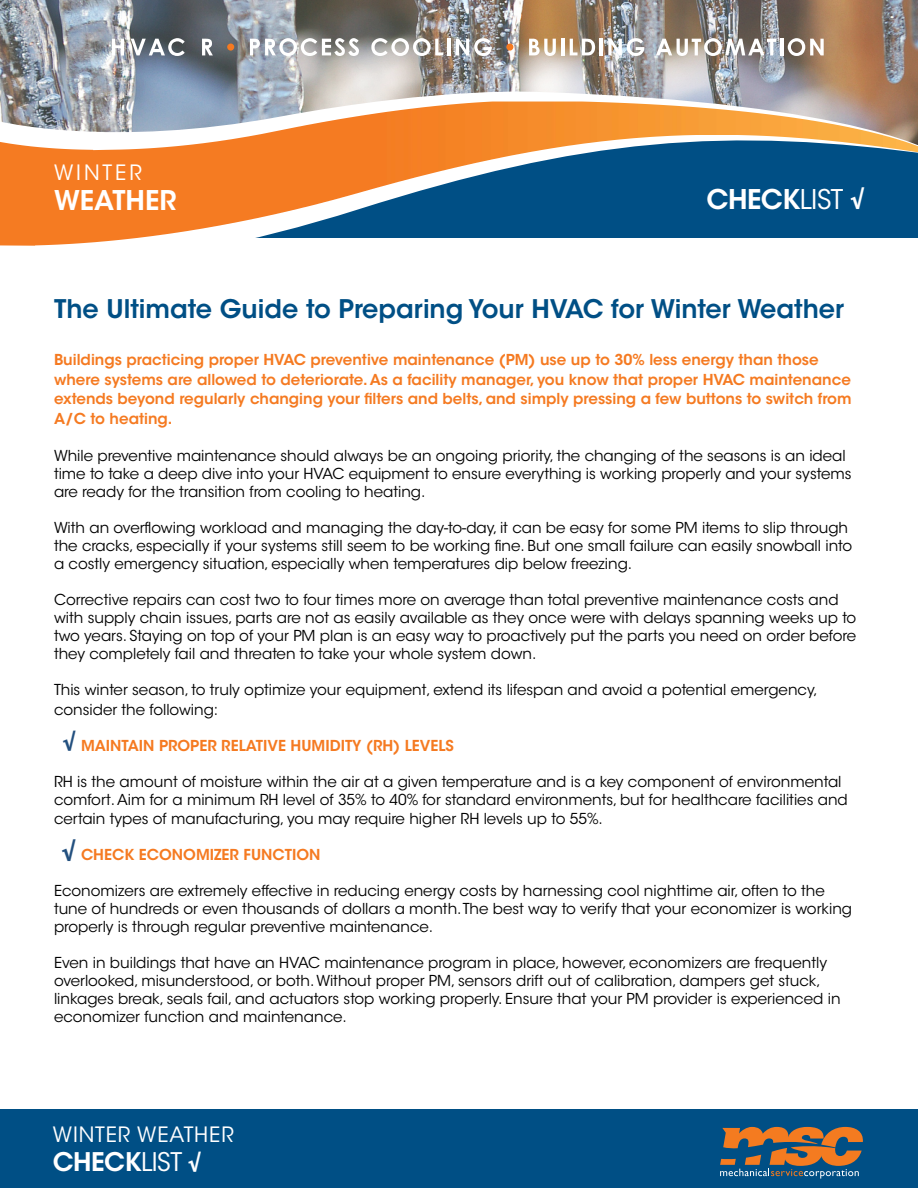
<style>
.page{position:relative;width:918px;height:1188px;background:#fff}
.page>*{position:absolute;margin:0;border:0;box-sizing:border-box;transform-origin:0 0}
.t1{font:600 27px "ITC Avant Garde Std";letter-spacing:-.01em;color:#fff}
.t2{font:600 25.5px "ITC Avant Garde Std";color:#004f85}
.t3{font:600 25.5px "ITC Avant Garde Std";letter-spacing:-.02em;color:#fff}
.t4{font:21px "ITC Avant Garde Std";letter-spacing:.04em;color:#fff}
.t5{font:700 21px "ITC Avant Garde Std";color:#23507f}
.t6{font:700 19.5px "ITC Avant Garde Std";color:#23507f}
.t7{font:15px/18px "ITC Avant Garde Std";color:#000}
.t8{font:600 15px/19.5px "ITC Avant Garde Std";color:#f57a21}
.s1{font-weight:400}
.s2{font-weight:700;font-size:21px}
.s3{font-weight:700;font-size:19.5px}
</style>
<div class="page">
<img style="left:0;top:0;width:918px;height:86px">
<img style="left:0;top:86px;width:918px;height:16px">
<img style="left:0;top:102px;width:918px;height:143px">
<svg style="left:131px;top:38px;width:54px;height:18px"></svg>
<svg style="left:202px;top:39px;width:11px;height:16px"></svg>
<svg style="left:227px;top:44px;width:7px;height:7px"></svg>
<svg style="left:250px;top:38px;width:109px;height:18px"></svg>
<svg style="left:371px;top:38px;width:72px;height:18px"></svg>
<hr style="left:447px;top:39px;width:3px;height:17px;background:#fff">
<svg style="left:456px;top:38px;width:36px;height:18px"></svg>
<svg style="left:506px;top:44px;width:7px;height:7px"></svg>
<svg style="left:529px;top:39px;width:27px;height:17px"></svg>
<hr style="left:561px;top:39px;width:3px;height:17px;background:#fff">
<svg style="left:570px;top:39px;width:25px;height:16px"></svg>
<hr style="left:600px;top:39px;width:3px;height:17px;background:#fff">
<svg style="left:608px;top:38px;width:36px;height:18px"></svg>
<svg style="left:656px;top:38px;width:120px;height:18px"></svg>
<hr style="left:780px;top:39px;width:4px;height:17px;background:#fff">
<svg style="left:788px;top:38px;width:36px;height:18px"></svg>
<div style="left:0;top:1109px;width:918px;height:79px;background:#004f85"></div>
<svg style="left:720px;top:1127px;width:143px;height:52px"></svg>
<svg style="left:112px;top:39px;width:12px;height:16px"></svg>
<h3 class="t4" style="left:54px;top:160px;width:89px">WINTER</h3>
<h1 class="t1" style="left:54px;top:183px;width:124px">WEATHER</h1>
<h1 class="t1" style="left:706px;top:182px;width:159px">CHECK<span class="s1">LIST</span> <span class="s2">√</span></h1>
<h2 class="t2" style="left:54px;top:292px;width:792px">The Ultimate Guide to Preparing Your HVAC for Winter Weather</h2>
<p class="t8" style="left:54px;top:350px;width:799px">Buildings practicing proper HVAC preventive maintenance (PM) use up to 30% less energy than those where systems are allowed to deteriorate. As a facility manager, you know that proper HVAC maintenance extends beyond regularly changing your filters and belts, and simply pressing a few buttons to switch from A/C to heating.</p>
<p class="t7" style="left:54px;top:447px;width:799px">While preventive maintenance should always be an ongoing priority, the changing of the seasons is an ideal time to take a deep dive into your HVAC equipment to ensure everything is working properly and your systems are ready for the transition from cooling to heating.</p>
<p class="t7" style="left:54px;top:519px;width:800px">With an overflowing workload and managing the day-to-day, it can be easy for some PM items to slip through the cracks, especially if your systems still seem to be working fine. But one small failure can easily snowball into a costly emergency situation, especially when temperatures dip below freezing.</p>
<p class="t7" style="left:54px;top:591px;width:804px">Corrective repairs can cost two to four times more on average than total preventive maintenance costs and with supply chain issues, parts are not as easily available as they once were with delays spanning weeks up to two years. Staying on top of your PM plan is an easy way to proactively put the parts you need on order before they completely fail and threaten to take your whole system down.</p>
<p class="t7" style="left:54px;top:680px;width:765px;line-height:19.5px">This winter season, to truly optimize your equipment, extend its lifespan and avoid a potential emergency, consider the following:</p>
<p class="t8" style="left:81px;top:735px;width:374px">MAINTAIN PROPER RELATIVE HUMIDITY (RH) LEVELS</p>
<p class="t7" style="left:54px;top:772px;width:795px">RH is the amount of moisture within the air at a given temperature and is a key component of environmental comfort. Aim for a minimum RH level of 35% to 40% for standard environments, but for healthcare facilities and</p>
<p class="t7" style="left:54px;top:810px;width:550px">certain types of manufacturing, you may require higher RH levels up to 55%.</p>
<p class="t8" style="left:81px;top:845px;width:241px">CHECK ECONOMIZER FUNCTION</p>
<p class="t7" style="left:54px;top:882px;width:800px">Economizers are extremely effective in reducing energy costs by harnessing cool nighttime air, often to the tune of hundreds or even thousands of dollars a month. The best way to verify that your economizer is working properly is through regular preventive maintenance.</p>
<p class="t7" style="left:54px;top:954px;width:788px">Even in buildings that have an HVAC maintenance program in place, however, economizers are frequently overlooked, misunderstood, or both. Without proper PM, sensors drift out of calibration, dampers get stuck, linkages break, seals fail, and actuators stop working properly. Ensure that your PM provider is experienced in economizer function and maintenance.</p>
<h3 class="t6" style="left:63px;top:728px;width:14px">√</h3>
<h3 class="t5" style="left:62px;top:836px;width:15px">√</h3>
<h3 class="t4" style="left:53px;top:1122px;width:182px">WINTER WEATHER</h3>
<h2 class="t3" style="left:53px;top:1145px;width:149px">CHECK<span class="s1">LIST</span> <span class="s3">√</span></h2>
</div>
